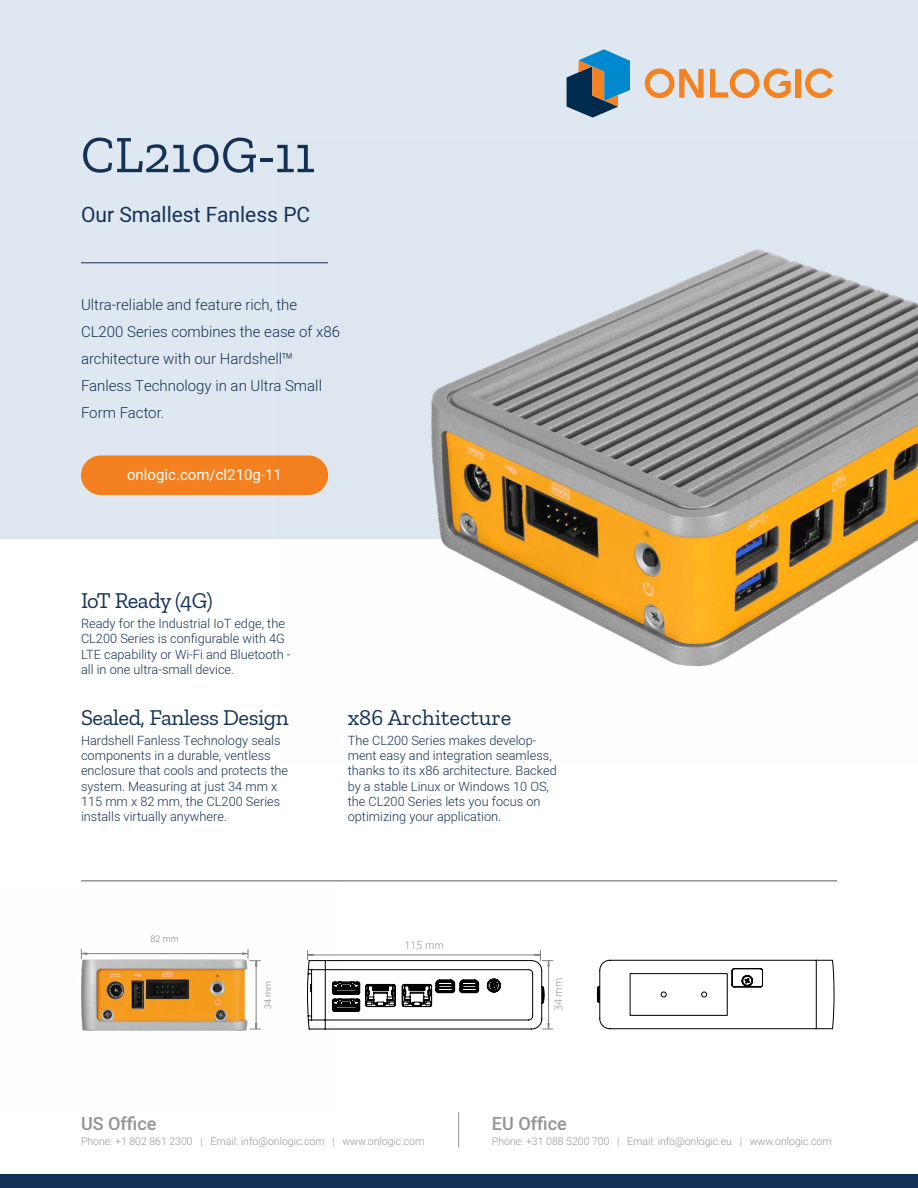
<style>
.page{position:relative;width:918px;height:1188px;background:#fff}
.page>*{position:absolute;margin:0;border:0;box-sizing:border-box;transform-origin:0 0}
.t1{font:52.5px "Zilla Slab";color:#143257}
.t2{font:22.5px "Zilla Slab";letter-spacing:-.02em;color:#143257}
.t3{font:22.5px "Zilla Slab";color:#143257}
.t4{font:21px "Heebo";color:#143257}
.t5{font:500 18px "Heebo";color:#949598}
.t6{font:300 15px/27px "Heebo";color:#143257}
.t7{font:15px "Heebo";color:#fff}
.t8{font:300 12.75px/15.3px "Heebo";color:#143257}
.t9{font:300 10.5px "Heebo";color:#949598}
.t10{font:300 10.5px "Open Sans";color:#808285}
.t11{font:300 9px "Heebo";color:#808285}
.s1{font-family:"Open Sans"}
</style>
<div class="page">
<div style="left:0;top:0;width:918px;height:539px;background:#dfe8f0"></div>
<svg style="left:337px;top:950px;width:216px;height:80px"></svg>
<svg style="left:597px;top:960px;width:238px;height:69px"></svg>
<hr style="left:81px;top:880px;width:756px;height:1px;background:#5b5b5c">
<hr style="left:81px;top:262px;width:247px;height:1px;background:#143257">
<div style="left:81px;top:455px;width:247px;height:40px;background:#f58020;border-radius:20px"></div>
<div style="left:0;top:1174px;width:918px;height:14px;background:#143257"></div>
<img style="left:279px;top:249px;width:639px;height:418px">
<img style="left:80px;top:948px;width:257px;height:83px">
<div style="left:795px;top:69px;width:6px;height:29px;background:#f58220"></div>
<svg style="left:645px;top:68px;width:59px;height:30px"></svg>
<svg style="left:710px;top:68px;width:81px;height:30px"></svg>
<svg style="left:805px;top:68px;width:28px;height:30px"></svg>
<svg style="left:567px;top:49px;width:63px;height:69px"></svg>
<hr style="left:458px;top:1112px;width:1px;height:36px;background:#949597">
<h1 class="t1" style="left:81px;top:126px;width:235px">CL210G-11</h1>
<h3 class="t4" style="left:81px;top:200px;width:231px">Our Smallest Fanless PC</h3>
<p class="t6" style="left:81px;top:291px;width:261px">Ultra-reliable and feature rich, the<br>CL200 Series combines the ease of x86 architecture with our Hardshell<span class="s1">™<br></span>Fanless Technology in an Ultra Small<br>Form Factor.</p>
<p class="t7" style="left:127px;top:465px;width:156px">onlogic.com/cl210g-11</p>
<h2 class="t2" style="left:81px;top:589px;width:133px">IoT Ready (4G)</h2>
<p class="t8" style="left:81px;top:616px;width:211px">Ready for the Industrial IoT edge, the CL200 Series is configurable with 4G LTE capability or Wi-Fi and Bluetooth - all in one ultra-small device.</p>
<h2 class="t2" style="left:81px;top:705px;width:209px">Sealed, Fanless Design</h2>
<p class="t8" style="left:81px;top:732px;width:209px">Hardshell Fanless Technology seals components in a durable, ventless enclosure that cools and protects the system. Measuring at just 34 mm x 115 mm x 82 mm, the CL200 Series installs virtually anywhere.</p>
<p class="t11" style="left:151px;top:933px;width:30px">82 mm</p>
<p class="t11" style="left:262px;top:1009px;width:30px;rotate:-90deg">34 mm</p>
<h2 class="t3" style="left:348px;top:705px;width:165px">x86 Architecture</h2>
<p class="t8" style="left:348px;top:732px;width:211px">The CL200 Series makes develop&shy;ment easy and integration seamless, thanks to its x86 architecture. Backed by a stable Linux or Windows 10 OS, the CL200 Series lets you focus on optimizing your application.</p>
<p class="t10" style="left:374px;top:817px;width:35px">82 mm</p>
<p class="t10" style="left:404px;top:938px;width:41px">115 mm</p>
<p class="t10" style="left:551px;top:1011px;width:35px;rotate:-90deg">34 mm</p>
<h3 class="t5" style="left:81px;top:1111px;width:77px">US Office</h3>
<p class="t9" style="left:81px;top:1134px;width:345px">Phone: +1 802 861 2300 | Email: info@onlogic.com | www.onlogic.com</p>
<h3 class="t5" style="left:492px;top:1111px;width:76px">EU Office</h3>
<p class="t9" style="left:492px;top:1134px;width:341px">Phone: +31 088 5200 700 | Email: info@onlogic.eu | www.onlogic.com</p>
</div>
